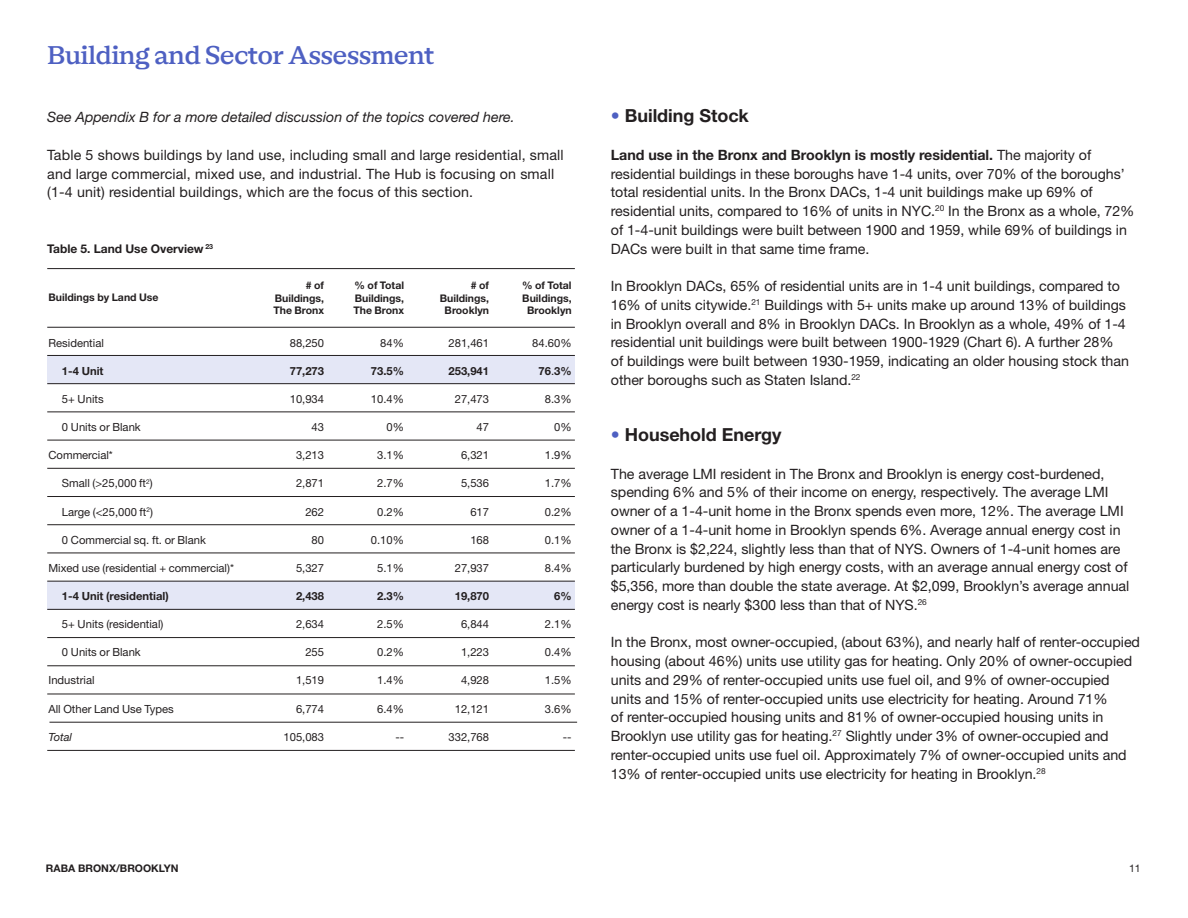
<style>
.page{position:relative;width:1188px;height:918px;background:#fff}
.page>*{position:absolute;margin:0;border:0;box-sizing:border-box;transform-origin:0 0}
.t1{font:500 25.5px "BL Pylon Serif";letter-spacing:-.03em;color:#4e60c2}
.t2{font:700 18px "Helvetica Neue LT Pro";color:#231f20}
.t3{font:14.25px/18.8px "Helvetica Neue LT Pro";letter-spacing:-.005em;color:#231f20}
.t4{font:italic 14.25px "Helvetica Neue LT Pro";letter-spacing:-.005em;color:#231f20}
.t5{font:700 12px "Helvetica Neue LT Pro";letter-spacing:-.005em;color:#231f20}
.Body{font:11.25px "Helvetica Neue LT Pro";color:#231f20}
.Body-2{font:700 11.25px "Helvetica Neue LT Pro";color:#231f20}
.Body-3{font:italic 11.25px "Helvetica Neue LT Pro";color:#231f20}
.Body-4{font:700 10.5px/12.8px "Helvetica Neue LT Pro";color:#231f20;text-align:justify}
.t6{font:10.5px "Helvetica Neue LT Pro";color:#231f20}
.s1{font-weight:400}
.s2{color:#4e60c2}
.s3{font-weight:700}
</style>
<div class="page">
<div style="left:47px;top:582px;width:528px;height:28px;background:#e4e7f6"></div>
<div style="left:47px;top:355px;width:528px;height:28px;background:#e4e7f6"></div>
<hr style="left:47px;top:440px;width:528px;height:1px;background:#231f20">
<hr style="left:47px;top:383px;width:528px;height:1px;background:#231f20">
<hr style="left:47px;top:468px;width:528px;height:1px;background:#231f20">
<hr style="left:47px;top:609px;width:528px;height:1px;background:#231f20">
<hr style="left:47px;top:581px;width:528px;height:1px;background:#231f20">
<hr style="left:47px;top:694px;width:528px;height:1px;background:#231f20">
<hr style="left:47px;top:327px;width:528px;height:1px;background:#231f20">
<hr style="left:47px;top:268px;width:528px;height:1px;background:#231f20">
<hr style="left:47px;top:412px;width:528px;height:1px;background:#231f20">
<hr style="left:47px;top:496px;width:528px;height:1px;background:#231f20">
<hr style="left:47px;top:637px;width:528px;height:1px;background:#231f20">
<hr style="left:47px;top:750px;width:528px;height:1px;background:#231f20">
<hr style="left:47px;top:355px;width:528px;height:1px;background:#231f20">
<hr style="left:47px;top:553px;width:528px;height:1px;background:#231f20">
<hr style="left:47px;top:524px;width:528px;height:1px;background:#231f20">
<hr style="left:47px;top:666px;width:528px;height:1px;background:#231f20">
<hr style="left:49px;top:722px;width:528px;height:1px;background:#231f20">
<p class="t1" style="left:47px;top:45px;width:389px">Building and Sector Assessment</p>
<p class="t4" style="left:47px;top:108px;width:469px">See Appendix B for a more detailed discussion of the topics covered here.</p>
<p class="t3" style="left:47px;top:145px;width:518px">Table 5 shows buildings by land use, including small and large residential, small and large commercial, mixed use, and industrial. The Hub is focusing on small (1-4 unit) residential buildings, which are the focus of this section.</p>
<p class="t5" style="left:47px;top:241px;width:167px">Table 5. Land Use Overview <sup>23</sup></p>
<p class="Body-4" style="left:48px;top:291px;width:112px">Buildings by Land Use</p>
<p class="Body" style="left:48px;top:336px;width:57px">Residential</p>
<p class="Body-2" style="left:62px;top:364px;width:43px">1-4 Unit</p>
<p class="Body" style="left:62px;top:392px;width:43px">5+ Units</p>
<p class="Body" style="left:62px;top:420px;width:80px">0 Units or Blank</p>
<p class="Body" style="left:48px;top:448px;width:66px">Commercial*</p>
<p class="Body" style="left:62px;top:477px;width:92px">Small (&gt;25,000 ft<sup>2</sup>)</p>
<p class="Body" style="left:62px;top:505px;width:93px">Large (&lt;25,000 ft<sup>2</sup>)</p>
<p class="Body" style="left:62px;top:533px;width:145px">0 Commercial sq. ft. or Blank</p>
<p class="Body" style="left:48px;top:561px;width:187px">Mixed use (residential + commercial)*</p>
<p class="Body-2" style="left:62px;top:589px;width:108px">1-4 Unit (residential)</p>
<p class="Body" style="left:62px;top:617px;width:103px">5+ Units (residential)</p>
<p class="Body" style="left:62px;top:645px;width:80px">0 Units or Blank</p>
<p class="Body" style="left:48px;top:674px;width:48px">Industrial</p>
<p class="Body" style="left:48px;top:702px;width:127px">All Other Land Use Types</p>
<p class="Body-3" style="left:48px;top:730px;width:25px">Total</p>
<p class="Body-4" style="left:273px;top:279px;width:52px;text-indent:32px"># of Buildings, The Bronx</p>
<p class="Body" style="left:290px;top:336px;width:36px">88,250</p>
<p class="Body-2" style="left:290px;top:364px;width:36px">77,273</p>
<p class="Body" style="left:290px;top:392px;width:36px">10,934</p>
<p class="Body" style="left:312px;top:420px;width:14px">43</p>
<p class="Body" style="left:296px;top:448px;width:30px">3,213</p>
<p class="Body" style="left:296px;top:477px;width:30px">2,871</p>
<p class="Body" style="left:305px;top:505px;width:20px">262</p>
<p class="Body" style="left:312px;top:533px;width:14px">80</p>
<p class="Body" style="left:296px;top:561px;width:30px">5,327</p>
<p class="Body-2" style="left:296px;top:589px;width:30px">2,438</p>
<p class="Body" style="left:296px;top:617px;width:30px">2,634</p>
<p class="Body" style="left:305px;top:645px;width:20px">255</p>
<p class="Body" style="left:296px;top:674px;width:30px">1,519</p>
<p class="Body" style="left:296px;top:702px;width:30px">6,774</p>
<p class="Body" style="left:283px;top:730px;width:42px">105,083</p>
<p class="Body-4" style="left:353px;top:279px;width:52px">% of Total Buildings, The Bronx</p>
<p class="Body-4" style="left:522px;top:279px;width:51px">% of Total<br>Buildings,</p>
<p class="Body-4" style="left:440px;top:279px;width:51px;text-align:right"># of<br>Buildings,</p>
<p class="Body-4" style="left:445px;top:304px;width:46px">Brooklyn</p>
<p class="Body-4" style="left:527px;top:304px;width:46px">Brooklyn</p>
<p class="Body" style="left:380px;top:336px;width:25px">84%</p>
<p class="Body-2" style="left:371px;top:364px;width:35px">73.5%</p>
<p class="Body" style="left:371px;top:392px;width:35px">10.4%</p>
<p class="Body" style="left:387px;top:420px;width:19px">0%</p>
<p class="Body" style="left:377px;top:448px;width:28px">3.1%</p>
<p class="Body" style="left:377px;top:477px;width:28px">2.7%</p>
<p class="Body" style="left:377px;top:505px;width:28px">0.2%</p>
<p class="Body" style="left:371px;top:533px;width:35px">0.10%</p>
<p class="Body" style="left:377px;top:561px;width:28px">5.1%</p>
<p class="Body-2" style="left:377px;top:589px;width:28px">2.3%</p>
<p class="Body" style="left:377px;top:617px;width:28px">2.5%</p>
<p class="Body" style="left:377px;top:645px;width:28px">0.2%</p>
<p class="Body" style="left:377px;top:674px;width:28px">1.4%</p>
<p class="Body" style="left:377px;top:702px;width:28px">6.4%</p>
<p class="Body" style="left:395px;top:730px;width:10px">--</p>
<p class="Body" style="left:448px;top:336px;width:42px">281,461</p>
<p class="Body-2" style="left:448px;top:364px;width:42px">253,941</p>
<p class="Body" style="left:455px;top:392px;width:36px">27,473</p>
<p class="Body" style="left:477px;top:420px;width:14px">47</p>
<p class="Body" style="left:461px;top:448px;width:30px">6,321</p>
<p class="Body" style="left:461px;top:477px;width:30px">5,536</p>
<p class="Body" style="left:470px;top:505px;width:20px">617</p>
<p class="Body" style="left:470px;top:533px;width:20px">168</p>
<p class="Body" style="left:455px;top:561px;width:36px">27,937</p>
<p class="Body-2" style="left:455px;top:589px;width:36px">19,870</p>
<p class="Body" style="left:461px;top:617px;width:30px">6,844</p>
<p class="Body" style="left:461px;top:645px;width:30px">1,223</p>
<p class="Body" style="left:461px;top:674px;width:30px">4,928</p>
<p class="Body" style="left:455px;top:702px;width:36px">12,121</p>
<p class="Body" style="left:448px;top:730px;width:42px">332,768</p>
<p class="Body" style="left:532px;top:336px;width:41px">84.60%</p>
<p class="Body-2" style="left:539px;top:364px;width:35px">76<span class="s1">.</span>3%</p>
<p class="Body" style="left:545px;top:392px;width:28px">8.3%</p>
<p class="Body" style="left:554px;top:420px;width:19px">0%</p>
<p class="Body" style="left:545px;top:448px;width:28px">1.9%</p>
<p class="Body" style="left:545px;top:477px;width:28px">1.7%</p>
<p class="Body" style="left:545px;top:505px;width:28px">0.2%</p>
<p class="Body" style="left:545px;top:533px;width:28px">0.1%</p>
<p class="Body" style="left:545px;top:561px;width:28px">8.4%</p>
<p class="Body-2" style="left:554px;top:589px;width:19px">6%</p>
<p class="Body" style="left:545px;top:617px;width:28px">2.1%</p>
<p class="Body" style="left:545px;top:645px;width:28px">0.4%</p>
<p class="Body" style="left:545px;top:674px;width:28px">1.5%</p>
<p class="Body" style="left:545px;top:702px;width:28px">3.6%</p>
<p class="Body" style="left:563px;top:730px;width:10px">--</p>
<p class="t2" style="left:611px;top:105px;width:140px"><span class="s2">•</span> Building Stock</p>
<p class="t3" style="left:611px;top:145px;width:525px"><span class="s3">Land use in the Bronx and Brooklyn is mostly residential.</span> The majority of residential buildings in these boroughs have 1-4 units, over 70% of the boroughs’ total residential units. In the Bronx DACs, 1-4 unit buildings make up 69% of residential units, compared to 16% of units in NYC.<sup>20</sup> In the Bronx as a whole, 72% of 1-4-unit buildings were built between 1900 and 1959, while 69% of buildings in DACs were built in that same time frame.</p>
<p class="t3" style="left:611px;top:276px;width:520px">In Brooklyn DACs, 65% of residential units are in 1-4 unit buildings, compared to 16% of units citywide.<sup>21</sup> Buildings with 5+ units make up around 13% of buildings in Brooklyn overall and 8% in Brooklyn DACs. In Brooklyn as a whole, 49% of 1-4 residential unit buildings were built between 1900-1929 (Chart 6). A further 28% of buildings were built between 1930-1959, indicating an older housing stock than other boroughs such as Staten Island.<sup>22</sup></p>
<p class="t2" style="left:611px;top:423px;width:172px"><span class="s2">•</span> Household Energy</p>
<p class="t3" style="left:611px;top:464px;width:520px">The average LMI resident in The Bronx and Brooklyn is energy cost-burdened, spending 6% and 5% of their income on energy, respectively. The average LMI owner of a 1-4-unit home in the Bronx spends even more, 12%. The average LMI owner of a 1-4-unit home in Brooklyn spends 6%. Average annual energy cost in the Bronx is $2,224, slightly less than that of NYS. Owners of 1-4-unit homes are particularly burdened by high energy costs, with an average annual energy cost of $5,356, more than double the state average. At $2,099, Brooklyn’s average annual energy cost is nearly $300 less than that of NYS.<sup>26</sup></p>
<p class="t3" style="left:611px;top:632px;width:531px">In the Bronx, most owner-occupied, (about 63%), and nearly half of renter-occupied housing (about 46%) units use utility gas for heating. Only 20% of owner-occupied units and 29% of renter-occupied units use fuel oil, and 9% of owner-occupied units and 15% of renter-occupied units use electricity for heating. Around 71%<br>of renter-occupied housing units and 81% of owner-occupied housing units in Brooklyn use utility gas for heating.<sup>27</sup> Slightly under 3% of owner-occupied and renter-occupied units use fuel oil. Approximately 7% of owner-occupied units and 13% of renter-occupied units use electricity for heating in Brooklyn.<sup>28</sup></p>
<p class="Body-4" style="left:46px;top:862px;width:134px">RABA BRONX/BROOKLYN</p>
<p class="t6" style="left:1129px;top:862px;width:13px">11</p>
</div>
